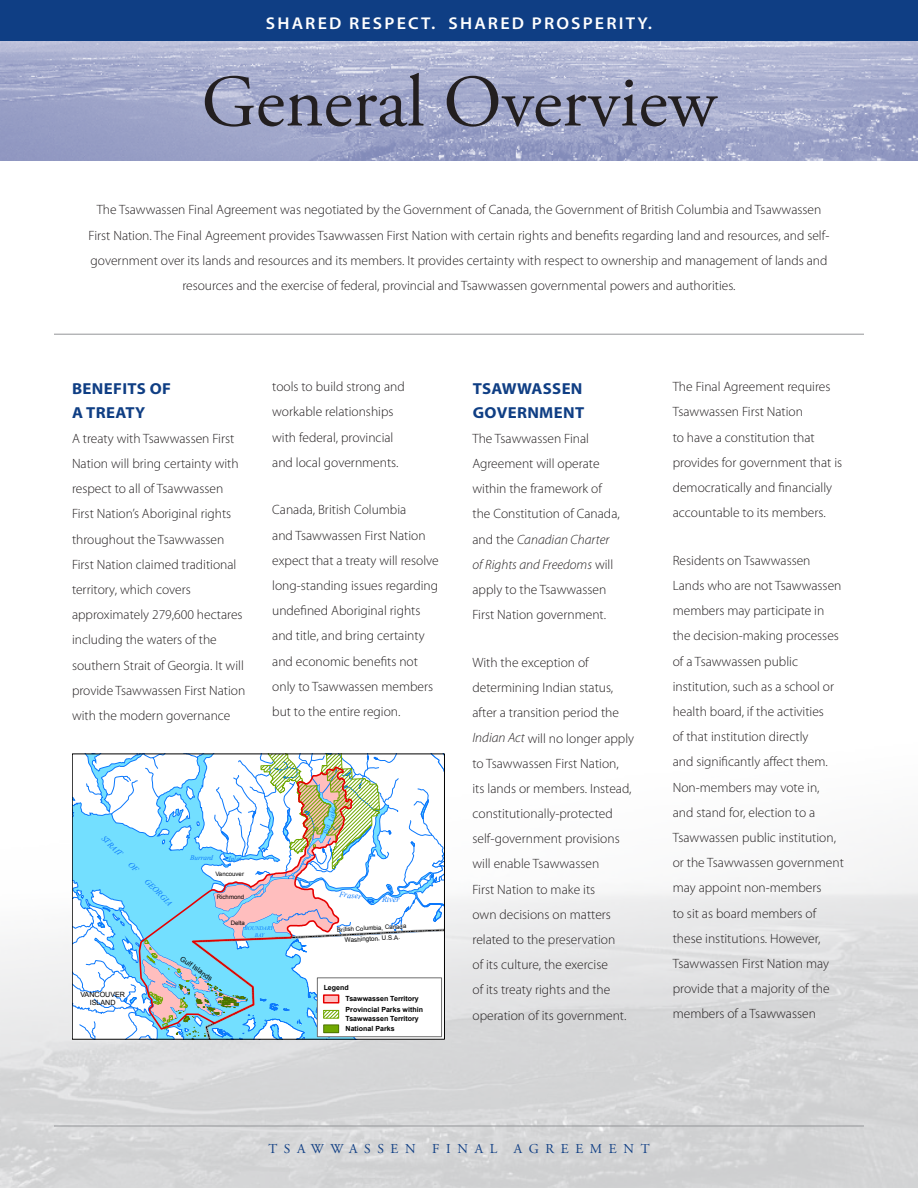
<style>
.page{position:relative;width:918px;height:1188px;background:#fff}
.page>*{position:absolute;margin:0;border:0;box-sizing:border-box;transform-origin:0 0}
.t1{font:73.5px "Adobe Garamond Pro";color:#231f20}
.t2{font:600 17.1px "Myriad Pro";letter-spacing:.12em;color:#fff;scale:1.05 1}
.t3{font:700 15.9px/24px "Myriad Pro";letter-spacing:.02em;color:#0f3e84;scale:1.05 1}
.t4{font:300 13.5px/25.2px "Myriad Pro";color:#231f20}
.t5{font:13.5px "Adobe Garamond Pro";letter-spacing:.495em;color:#0f3e84}
.t6{font:italic 8.1px "Times New Roman";letter-spacing:-.005em;color:#0a78fc}
.t7{font:7.2px/8.1px "Arial";letter-spacing:-.005em;color:#000;text-align:center}
.t8{font:italic 7.2px "Times New Roman";letter-spacing:-.01em;color:#0a78fc}
.t9{font:700 7.05px/8.1px "Arial";color:#000}
.t10{font:7.05px "Arial";color:#000}
.t11{font:italic 7.05px "Times New Roman";color:#0a78fc}
.t12{font:6.3px "Arial";color:#000}
.t13{font:6.15px "Arial";letter-spacing:.005em;color:#000}
.t14{font:italic 5.55px/6.4px "Times New Roman";letter-spacing:-.005em;color:#0a78fc;text-align:center}
.s1{font-style:italic}
</style>
<div class="page">
<img style="left:0;top:753px;width:918px;height:435px">
<img style="left:0;top:41px;width:918px;height:119px">
<div style="left:0;top:0;width:918px;height:41px;background:#0f3e84"></div>
<hr style="left:54px;top:1126px;width:810px;height:1px;background:#939598">
<hr style="left:54px;top:334px;width:810px;height:1px;background:#939598">
<svg style="left:72px;top:754px;width:373px;height:286px"></svg>
<p class="t2" style="left:266px;top:13px;width:369px">SHARED RESPECT. SHARED PROSPERITY.</p>
<h1 class="t1" style="left:201px;top:58px;width:517px">General Overview</h1>
<p class="t4" style="left:89px;top:197px;width:742px;text-align:center">The Tsawwassen Final Agreement was negotiated by the Government of Canada, the Government of British Columbia and Tsawwassen First Nation. The Final Agreement provides Tsawwassen First Nation with certain rights and benefits regarding land and resources, and self&shy;government over its lands and resources and its members. It provides certainty with respect to ownership and management of lands and resources and the exercise of federal, provincial and Tsawwassen governmental powers and authorities.</p>
<p class="t3" style="left:72px;top:376px;width:96px">BENEFITS OF<br>A TREATY</p>
<p class="t4" style="left:72px;top:426px;width:175px">A treaty with Tsawwassen First<br>Nation will bring certainty with respect to all of Tsawwassen<br>First Nation’s Aboriginal rights throughout the Tsawwassen<br>First Nation claimed traditional territory, which covers approximately 279,600 hectares including the waters of the southern Strait of Georgia. It will provide Tsawwassen First Nation with the modern governance</p>
<p class="t4" style="left:272px;top:374px;width:134px">tools to build strong and workable relationships with federal, provincial and local governments.</p>
<p class="t4" style="left:272px;top:498px;width:168px">Canada, British Columbia<br>and Tsawwassen First Nation expect that a treaty will resolve long-standing issues regarding undefined Aboriginal rights and title, and bring certainty and economic benefits not only to Tsawwassen members but to the entire region.</p>
<p class="t6" style="left:107px;top:833px;width:27px;rotate:45deg">STRAIT</p>
<p class="t8" style="left:190px;top:852px;width:25px">Burrard</p>
<p class="t8" style="left:228px;top:853px;width:15px">Inlet</p>
<p class="t13" style="left:215px;top:869px;width:30px">Vancouver</p>
<p class="t11" style="left:323px;top:834px;width:29px;rotate:-80deg">Pitt Lake</p>
<p class="t7" style="left:81px;top:990px;width:46px">VANCOUVER<br>ISLAND</p>
<p class="t6" style="left:150px;top:876px;width:37px;rotate:45deg">GEORGIA</p>
<p class="t13" style="left:217px;top:893px;width:29px">Richmond</p>
<p class="t13" style="left:231px;top:918px;width:16px">Delta</p>
<p class="t14" style="left:244px;top:925px;width:31px">BOUNDARY<br>BAY</p>
<p class="t10" style="left:184px;top:954px;width:39px;rotate:35deg">Gulf Islands</p>
<p class="t6" style="left:340px;top:889px;width:24px;rotate:5deg">Fraser</p>
<p class="t6" style="left:382px;top:894px;width:19px">River</p>
<p class="t13" style="left:337px;top:926px;width:71px;rotate:-3deg">British Columbia, Canada</p>
<p class="t12" style="left:345px;top:936px;width:57px;rotate:-3deg">Washington, U.S.A.</p>
<p class="t9" style="left:324px;top:983px;width:27px">Legend</p>
<p class="t9" style="left:346px;top:1006px;width:79px">Provincial Parks within<br>Tsawwassen Territory</p>
<p class="t9" style="left:346px;top:1025px;width:51px">National Parks</p>
<p class="t9" style="left:346px;top:995px;width:75px">Tsawwassen Territory</p>
<p class="t3" style="left:473px;top:376px;width:108px">TSAWWASSEN<br>GOVERNMENT</p>
<p class="t4" style="left:472px;top:426px;width:149px">The Tsawwassen Final<br>Agreement will operate within the framework of the Constitution of Canada, and the <span class="s1">Canadian Charter of Rights and Freedoms</span> will apply to the Tsawwassen<br>First Nation government.</p>
<p class="t4" style="left:472px;top:650px;width:163px">With the exception of determining Indian status, after a transition period the<br><span class="s1">Indian Act</span> will no longer apply to Tsawwassen First Nation,<br>its lands or members. Instead, constitutionally-protected self-government provisions will enable Tsawwassen<br>First Nation to make its<br>own decisions on matters related to the preservation<br>of its culture, the exercise<br>of its treaty rights and the operation of its government.</p>
<p class="t4" style="left:673px;top:374px;width:171px">The Final Agreement requires<br>Tsawwassen First Nation<br>to have a constitution that provides for government that is democratically and financially accountable to its members.</p>
<p class="t4" style="left:673px;top:548px;width:173px">Residents on Tsawwassen<br>Lands who are not Tsawwassen members may participate in the decision-making processes of a Tsawwassen public institution, such as a school or health board, if the activities<br>of that institution directly<br>and significantly affect them.<br>Non-members may vote in,<br>and stand for, election to a<br>Tsawwassen public institution, or the Tsawwassen government may appoint non-members<br>to sit as board members of these institutions. However,<br>Tsawwassen First Nation may provide that a majority of the members of a Tsawwassen</p>
<p class="t5" style="left:268px;top:1140px;width:383px">TSAWWASSEN FINAL AGREEMENT</p>
</div>
